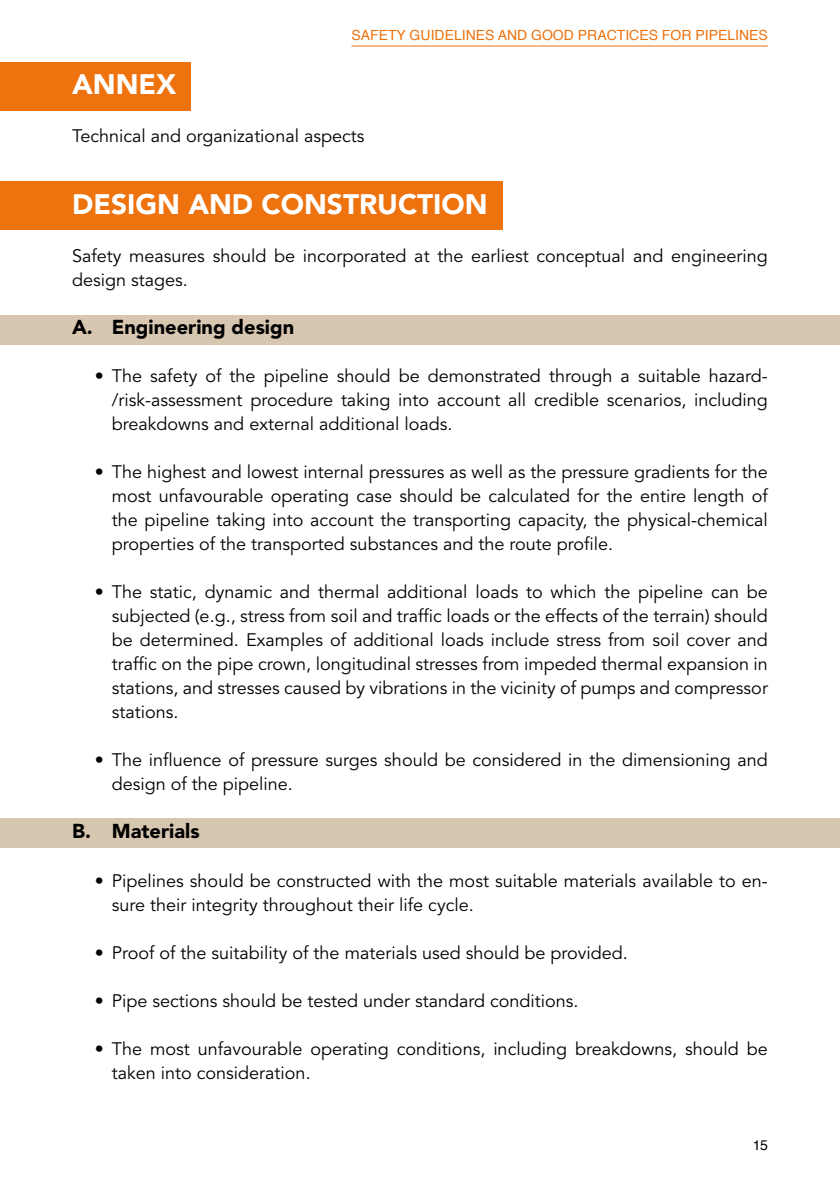
<style>
.page{position:relative;width:840px;height:1191px;background:#fff}
.page>*{position:absolute;margin:0;border:0;box-sizing:border-box;transform-origin:0 0}
.t1{font:900 28px "Avenir";color:#fff}
.t2{font:900 20px "Avenir";color:#000}
.t3{font:18px/24px "Avenir";color:#000}
.t4{font:14px "Helvetica";color:#ee720e}
.t5{font:14px "Helvetica";color:#000}
</style>
<div class="page">
<hr style="left:351px;top:46px;width:416px;height:1px;background:#ee720e">
<div style="left:0;top:62px;width:190px;height:49px;background:#ee720e"></div>
<div style="left:0;top:181px;width:502px;height:49px;background:#ee720e"></div>
<div style="left:0;top:315px;width:839px;height:29px;background:#d7c6b0"></div>
<div style="left:0;top:818px;width:839px;height:30px;background:#d7c6b0"></div>
<p class="t4" style="left:351px;top:24px;width:417px">SAFETY GUIDELINES AND GOOD PRACTICES FOR PIPELINES</p>
<h1 class="t1" style="left:72px;top:67px;width:106px">ANNEX</h1>
<p class="t3" style="left:72px;top:124px;width:294px">Technical and organizational aspects</p>
<h1 class="t1" style="left:72px;top:187px;width:417px">DESIGN AND CONSTRUCTION</h1>
<p class="t3" style="left:72px;top:244px;width:697px">Safety measures should be incorporated at the earliest conceptual and engineering design stages.</p>
<p class="t2" style="left:72px;top:315px;width:223px">A. Engineering design</p>
<p class="t3" style="left:112px;top:364px;width:657px;text-align:justify;text-indent:-17px">• The safety of the pipeline should be demonstrated through a suitable hazard-/risk-assessment procedure taking into account all credible scenarios, including breakdowns and external additional loads.</p>
<p class="t3" style="left:112px;top:460px;width:657px;text-align:justify;text-indent:-17px">• The highest and lowest internal pressures as well as the pressure gradients for the most unfavourable operating case should be calculated for the entire length of the pipeline taking into account the transporting capacity, the physical-chemical properties of the transported substances and the route profile.</p>
<p class="t3" style="left:112px;top:580px;width:657px;text-align:justify;text-indent:-17px">• The static, dynamic and thermal additional loads to which the pipeline can be subjected (e.g., stress from soil and traffic loads or the effects of the terrain) should be determined. Examples of additional loads include stress from soil cover and traffic on the pipe crown, longitudinal stresses from impeded thermal expansion in stations, and stresses caused by vibrations in the vicinity of pumps and compressor stations.</p>
<p class="t3" style="left:112px;top:748px;width:657px;text-indent:-17px">• The influence of pressure surges should be considered in the dimensioning and design of the pipeline.</p>
<p class="t2" style="left:72px;top:819px;width:129px">B. Materials</p>
<p class="t3" style="left:112px;top:868px;width:657px;text-indent:-17px">• Pipelines should be constructed with the most suitable materials available to en&shy;sure their integrity throughout their life cycle.</p>
<p class="t3" style="left:95px;top:940px;width:534px">• Proof of the suitability of the materials used should be provided.</p>
<p class="t3" style="left:95px;top:988px;width:485px">• Pipe sections should be tested under standard conditions.</p>
<p class="t3" style="left:112px;top:1037px;width:657px;text-indent:-17px">• The most unfavourable operating conditions, including breakdowns, should be taken into consideration.</p>
<p class="t5" style="left:752px;top:1134px;width:17px">15</p>
</div>
